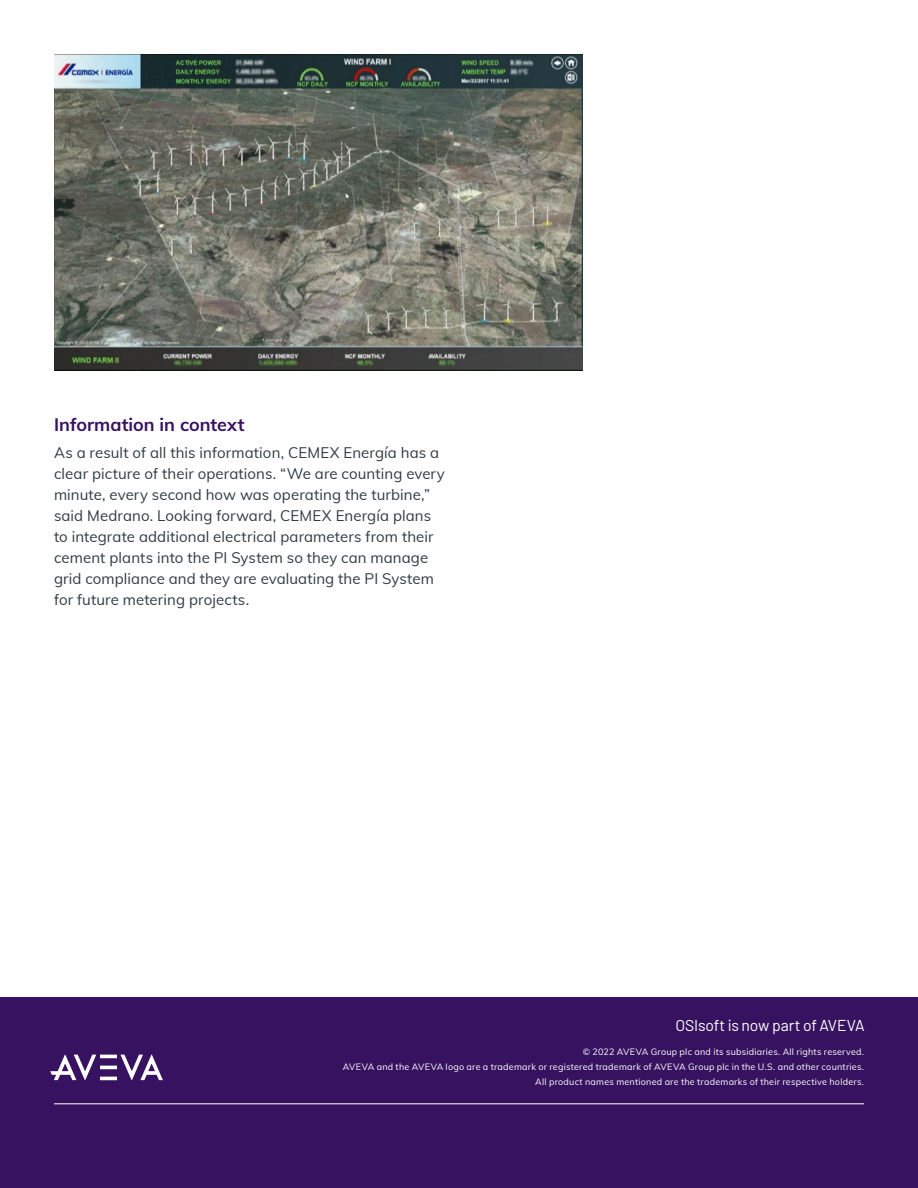
<style>
.page{position:relative;width:918px;height:1188px;background:#fff}
.page>*{position:absolute;margin:0;border:0;box-sizing:border-box;transform-origin:0 0}
.t1{font:700 18px "Muli";color:#371260}
.t2{font:15.75px "Barlow";letter-spacing:-.01em;color:#fff}
.t3{font:15px/21px "Muli";letter-spacing:.005em;color:#2f3b41}
.t4{font:9px/15px "Muli";letter-spacing:.025em;color:#fff;text-align:right}
</style>
<div class="page">
<div style="left:0;top:998px;width:918px;height:190px;background:#371260"></div>
<hr style="left:54px;top:1104px;width:810px;height:1px;background:#fff">
<hr style="left:100px;top:1077px;width:17px;height:3px;background:#fff">
<hr style="left:100px;top:1066px;width:17px;height:3px;background:#fff">
<hr style="left:100px;top:1055px;width:17px;height:3px;background:#fff">
<svg style="left:50px;top:1055px;width:46px;height:25px"></svg>
<svg style="left:121px;top:1055px;width:42px;height:25px"></svg>
<img style="left:54px;top:54px;width:529px;height:317px">
<p class="t1" style="left:54px;top:411px;width:192px">Information in context</p>
<p class="t3" style="left:54px;top:442px;width:392px">As a result of all this information, CEMEX Energía has a clear picture of their operations. “We are counting every minute, every second how was operating the turbine,” said Medrano. Looking forward, CEMEX Energía plans to integrate additional electrical parameters from their cement plants into the PI System so they can manage grid compliance and they are evaluating the PI System for future metering projects.</p>
<p class="t2" style="left:675px;top:1014px;width:191px">OSIsoft is now part of AVEVA</p>
<p class="t4" style="left:343px;top:1044px;width:523px">© 2022 AVEVA Group plc and its subsidiaries. All rights reserved.<br>AVEVA and the AVEVA logo are a trademark or registered trademark of AVEVA Group plc in the U.S. and other countries.<br>All product names mentioned are the trademarks of their respective holders.</p>
</div>
